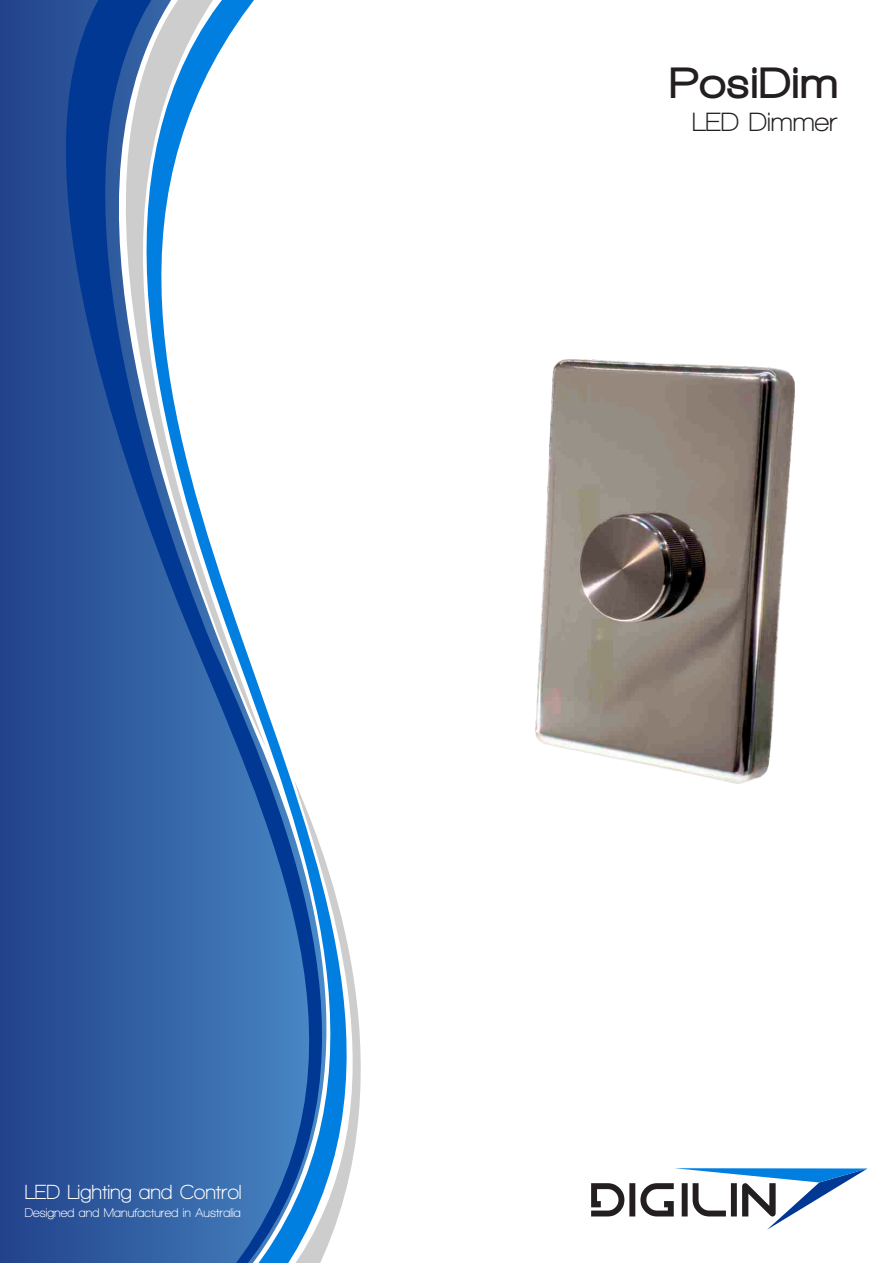
<style>
.page{position:relative;width:893px;height:1263px;background:#fff}
.page>*{position:absolute;margin:0;border:0;box-sizing:border-box;transform-origin:0 0}
.t1{font:900 45px "Walkway";letter-spacing:.05em;color:#231f20}
.t2{font:700 27px "Walkway";color:#231f20}
.t3{font:700 20.85px "Walkway";color:#fff}
.t4{font:700 12.9px "Walkway";color:#fff}
</style>
<div class="page">
<img style="left:535px;top:360px;width:259px;height:424px">
<div style="left:4px;top:0;width:79px;height:1263px;background:#264b93"></div>
<svg style="left:83px;top:0;width:278px;height:1263px"></svg>
<svg style="left:591px;top:1168px;width:276px;height:62px"></svg>
<h3 class="t3" style="left:25px;top:1181px;width:218px">LED Lighting and Control</h3>
<p class="t4" style="left:25px;top:1205px;width:218px">Designed and Manufactured in Australia</p>
<h1 class="t1" style="left:670px;top:59px;width:169px">PosiDim</h1>
<h2 class="t2" style="left:692px;top:107px;width:147px">LED Dimmer</h2>
</div>
